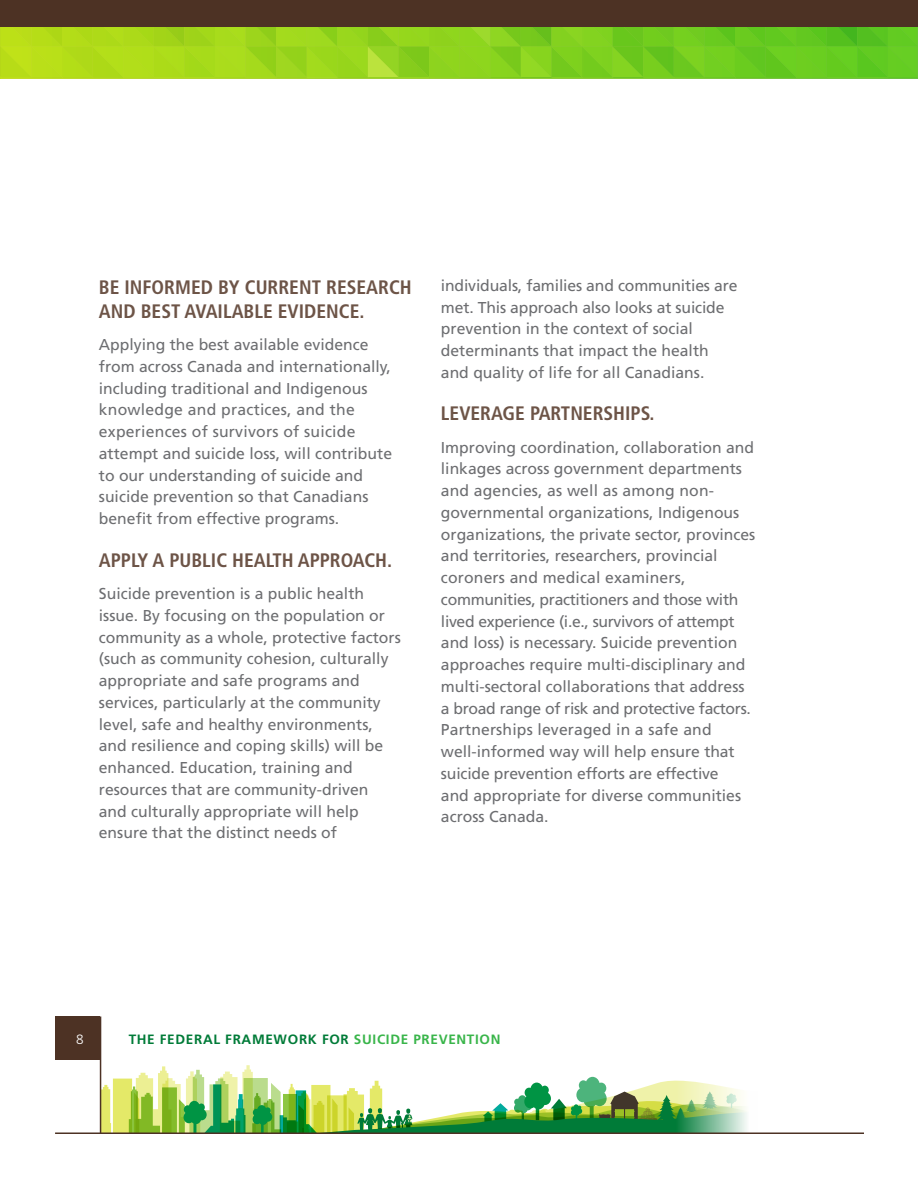
<style>
.page{position:relative;width:918px;height:1188px;background:#fff}
.page>*{position:absolute;margin:0;border:0;box-sizing:border-box;transform-origin:0 0}
.H3_special{font:700 condensed 19.5px/24px "Frutiger LT Std";color:#6d5447}
.Body{font:15.75px/21.8px "Frutiger LT Std";color:#6d6e71}
.t1{font:700 13.5px "Frutiger LT Std";letter-spacing:.05em;color:#007b38}
.t2{font:300 13.5px "Frutiger LT Std";color:#fff}
.s1{color:#39b54a}
</style>
<div class="page">
<svg style="left:101px;top:1065px;width:646px;height:67px"></svg>
<svg style="left:0;top:27px;width:918px;height:51px;background:#8ad21d"></svg>
<div style="left:0;top:0;width:918px;height:27px;background:#4d3224"></div>
<div style="left:55px;top:1017px;width:45px;height:43px;background:#4d3224"></div>
<hr style="left:100px;top:1016px;width:1px;height:117px;background:#4d3224">
<hr style="left:55px;top:1132px;width:809px;height:2px;background:#4d3224">
<p class="H3_special" style="left:99px;top:275px;width:314px">BE INFORMED BY CURRENT RESEARCH<br>AND BEST AVAILABLE EVIDENCE.</p>
<p class="Body" style="left:99px;top:334px;width:295px">Applying the best available evidence from across Canada and internationally, including traditional and Indigenous knowledge and practices, and the experiences of survivors of suicide attempt and suicide loss, will contribute to our understanding of suicide and suicide prevention so that Canadians benefit from effective programs.</p>
<p class="H3_special" style="left:99px;top:548px;width:295px">APPLY A PUBLIC HEALTH APPROACH.</p>
<p class="Body" style="left:99px;top:583px;width:303px">Suicide prevention is a public health issue. By focusing on the population or community as a whole, protective factors (such as community cohesion, culturally appropriate and safe programs and services, particularly at the community level, safe and healthy environments, and resilience and coping skills) will be enhanced. Education, training and resources that are community-driven<br>and culturally appropriate will help ensure that the distinct needs of</p>
<p class="Body" style="left:441px;top:275px;width:298px">individuals, families and communities are met. This approach also looks at suicide prevention in the context of social determinants that impact the health and quality of life for all Canadians.</p>
<p class="H3_special" style="left:441px;top:401px;width:215px">LEVERAGE PARTNERSHIPS.</p>
<p class="Body" style="left:441px;top:436px;width:316px">Improving coordination, collaboration and linkages across government departments and agencies, as well as among non&shy;governmental organizations, Indigenous organizations, the private sector, provinces and territories, researchers, provincial coroners and medical examiners, communities, practitioners and those with lived experience (i.e., survivors of attempt and loss) is necessary. Suicide prevention approaches require multi-disciplinary and multi-sectoral collaborations that address a broad range of risk and protective factors.<br>Partnerships leveraged in a safe and well-informed way will help ensure that suicide prevention efforts are effective<br>and appropriate for diverse communities across Canada.</p>
<p class="t2" style="left:76px;top:1031px;width:9px">8</p>
<p class="t1" style="left:129px;top:1031px;width:373px">THE FEDERAL FRAMEWORK FOR <span class="s1">SUICIDE PREVENTION</span></p>
</div>
